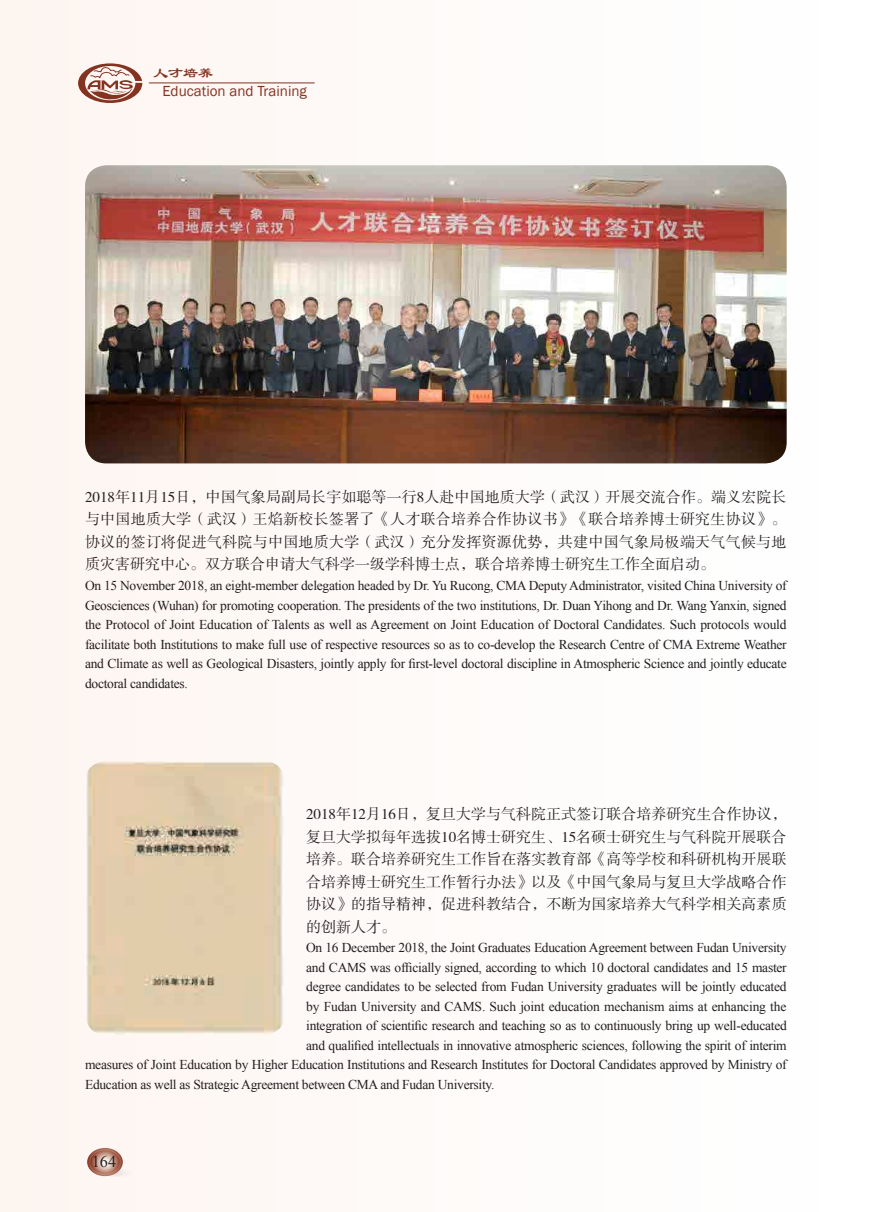
<style>
.page{position:relative;width:893px;height:1212px;background:#fefbf9}
.page>*{position:absolute;margin:0;border:0;box-sizing:border-box;transform-origin:0 0}
.t1{font:16.35px "Times New Roman";color:#231f20}
.t2{font:15px/22.5px "FZSSK GBK1 0";color:#231f20;text-align:justify}
.t3{font:15px "Franklin Gothic";color:#843321}
.t4{font:15px "FZLSJW GB1 0";color:#843321}
.t5{font:13.5px/19.5px "Times New Roman";letter-spacing:-.02em;color:#231f20;text-align:justify}
</style>
<div class="page">
<hr style="left:892px;top:0;width:1px;height:1212px;background:#fdeee6">
<svg style="left:78px;top:63px;width:64px;height:40px"></svg>
<hr style="left:149px;top:83px;width:166px;height:1px;background:#843321">
<div style="left:100px;top:1169px;width:34px;height:8px;background:#f9f2ee;border-radius:50%"></div>
<svg style="left:87px;top:1148px;width:36px;height:28px"></svg>
<img style="left:85px;top:165px;width:702px;height:298px">
<img style="left:86px;top:761px;width:197px;height:274px">
<p class="t4" style="left:153px;top:65px;width:62px">人才培养</p>
<p class="t3" style="left:162px;top:82px;width:146px">Education and Training</p>
<p class="t2" style="left:85px;top:486px;width:703px">2018年11月15日，中国气象局副局长宇如聪等一行8人赴中国地质大学（武汉）开展交流合作。端义宏院长与中国地质大学（武汉）王焰新校长签署了《人才联合培养合作协议书》《联合培养博士研究生协议》。协议的签订将促进气科院与中国地质大学（武汉）充分发挥资源优势，共建中国气象局极端天气气候与地质灾害研究中心。双方联合申请大气科学一级学科博士点，联合培养博士研究生工作全面启动。</p>
<p class="t5" style="left:85px;top:576px;width:703px">On 15 November 2018, an eight-member delegation headed by Dr. Yu Rucong, CMA Deputy Administrator, visited China University of Geosciences (Wuhan) for promoting cooperation. The presidents of the two institutions, Dr. Duan Yihong and Dr. Wang Yanxin, signed the Protocol of Joint Education of Talents as well as Agreement on Joint Education of Doctoral Candidates. Such protocols would facilitate both Institutions to make full use of respective resources so as to co-develop the Research Centre of CMA Extreme Weather and Climate as well as Geological Disasters, jointly apply for first-level doctoral discipline in Atmospheric Science and jointly educate doctoral candidates.</p>
<p class="t2" style="left:306px;top:803px;width:482px">2018年12月16日，复旦大学与气科院正式签订联合培养研究生合作协议，复旦大学拟每年选拔10名博士研究生、15名硕士研究生与气科院开展联合培养。联合培养研究生工作旨在落实教育部《高等学校和科研机构开展联合培养博士研究生工作暂行办法》以及《中国气象局与复旦大学战略合作协议》的指导精神，促进科教结合，不断为国家培养大气科学相关高素质的创新人才。</p>
<p class="t5" style="left:306px;top:938px;width:482px">On 16 December 2018, the Joint Graduates Education Agreement between Fudan University</p>
<p class="t5" style="left:306px;top:957px;width:482px">and CAMS was officially signed, according to which 10 doctoral candidates and 15 master</p>
<p class="t5" style="left:306px;top:977px;width:482px">degree candidates to be selected from Fudan University graduates will be jointly educated</p>
<p class="t5" style="left:306px;top:996px;width:482px">by Fudan University and CAMS. Such joint education mechanism aims at enhancing the</p>
<p class="t5" style="left:306px;top:1016px;width:482px">integration of scientific research and teaching so as to continuously bring up well-educated</p>
<p class="t5" style="left:306px;top:1035px;width:482px">and qualified intellectuals in innovative atmospheric sciences, following the spirit of interim</p>
<p class="t5" style="left:85px;top:1055px;width:703px">measures of Joint Education by Higher Education Institutions and Research Institutes for Doctoral Candidates approved by Ministry of</p>
<p class="t5" style="left:85px;top:1074px;width:411px">Education as well as Strategic Agreement between CMA and Fudan University.</p>
<p class="t1" style="left:92px;top:1150px;width:26px">164</p>
</div>
